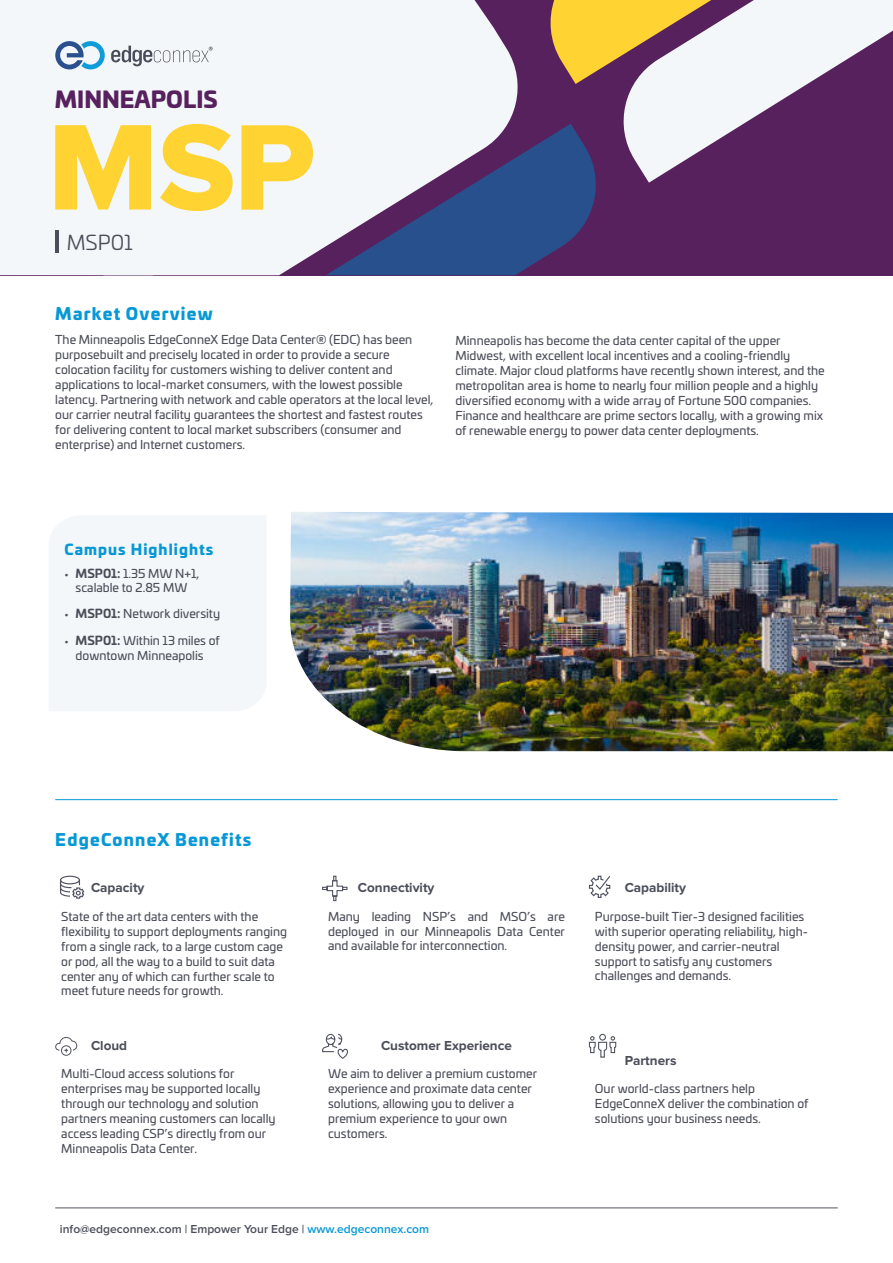
<style>
.page{position:relative;width:893px;height:1263px;background:#fff}
.page>*{position:absolute;margin:0;border:0;box-sizing:border-box;transform-origin:0 0}
.t1{font:126.45px "Proxima Nova Extrabld";color:#ffd332}
.t2{font:900 22.35px "Univia Pro";color:#57215d}
.t3{font:20.4px "Univia Pro";color:#4b4d58}
.t4{font:900 16.5px "Univia Pro";letter-spacing:.075em;color:#0698d6}
.t5{font:900 14.55px "Univia Pro";letter-spacing:.075em;color:#0698d6}
.t6{font:700 13.5px "Proxima Nova";color:#4b4d58}
.t7{font:12px/15px "Univia Pro";color:#4b4d58}
.t8{font:600 12px "Proxima Nova";color:#4b4d58}
.s1{font-family:"Proxima Nova"}
.s2{font-weight:700}
.s3{color:#0698d6}
</style>
<div class="page">
<div style="left:0;top:0;width:893px;height:275px;background:#57215d"></div>
<div style="left:0;top:0;width:492px;height:275px;background:#f4f7f9"></div>
<svg style="left:550px;top:0;width:63px;height:84px"></svg>
<div style="left:103px;top:26px;width:415px;height:249px;background:#f4f7f9"></div>
<svg style="left:326px;top:124px;width:270px;height:151px"></svg>
<svg style="left:613px;top:0;width:280px;height:183px"></svg>
<hr style="left:55px;top:1207px;width:783px;height:1px;background:#525561">
<hr style="left:55px;top:231px;width:4px;height:22px;background:#4b4d58">
<hr style="left:55px;top:799px;width:783px;height:1px;background:#0698d6">
<svg style="left:322px;top:875px;width:26px;height:27px"></svg>
<svg style="left:60px;top:875px;width:25px;height:24px"></svg>
<svg style="left:588px;top:875px;width:23px;height:23px"></svg>
<svg style="left:55px;top:1037px;width:23px;height:19px"></svg>
<svg style="left:322px;top:1033px;width:26px;height:26px"></svg>
<svg style="left:588px;top:1033px;width:29px;height:25px"></svg>
<div style="left:49px;top:516px;width:217px;height:195px;background:#f4f7f9"></div>
<img style="left:290px;top:512px;width:603px;height:239px">
<svg style="left:111px;top:46px;width:102px;height:20px;background:#cfd2d6"></svg>
<svg style="left:55px;top:41px;width:50px;height:28px"></svg>
<h2 class="t2" style="left:55px;top:81px;width:164px">MINNEAPOLIS</h2>
<h1 class="t1" style="left:48px;top:95px;width:269px">MSP</h1>
<h3 class="t3" style="left:67px;top:228px;width:67px">MSP01</h3>
<h3 class="t4" style="left:55px;top:300px;width:159px">Market Overview</h3>
<p class="t7" style="left:55px;top:331px;width:380px">The Minneapolis EdgeConneX Edge Data Center® (EDC) has been purposebuilt and precisely located in order to provide a secure colocation facility for customers wishing to deliver content and applications to local-market consumers, with the lowest possible latency. Partnering with network and cable operators at the local level, our carrier neutral facility guarantees the shortest and fastest routes for delivering content to local market subscribers (consumer and enterprise) and Internet customers.</p>
<p class="t7" style="left:455px;top:332px;width:371px">Minneapolis has become the data center capital of the upper Midwest, with excellent local incentives and a cooling-friendly climate. Major cloud platforms have recently shown interest, and the metropolitan area is home to nearly four million people and a highly diversified economy with a wide array of Fortune 500 companies.<br>Finance and healthcare are prime sectors locally, with a growing mix of renewable energy to power data center deployments.</p>
<p class="t5" style="left:64px;top:537px;width:151px">Campus Highlights</p>
<p class="t7" style="left:64px;top:565px;width:136px;line-height:14.4px;text-align:center"><span class="s1">•</span> <span class="s2">MSP01:</span> 1.35 MW N+1, scalable to 2.85 MW</p>
<p class="t7" style="left:64px;top:606px;width:157px"><span class="s1">•</span> <span class="s2">MSP01:</span> Network diversity</p>
<p class="t7" style="left:64px;top:632px;width:157px;text-align:center"><span class="s1">•</span> <span class="s2">MSP01:</span> Within 13 miles of downtown Minneapolis</p>
<h3 class="t4" style="left:55px;top:826px;width:198px">EdgeConneX Benefits</h3>
<p class="t6" style="left:91px;top:882px;width:55px">Capacity</p>
<p class="t7" style="left:61px;top:908px;width:227px">State of the art data centers with the flexibility to support deployments ranging from a single rack, to a large custom cage or pod, all the way to a build to suit data center any of which can further scale to meet future needs for growth.</p>
<p class="t6" style="left:91px;top:1039px;width:38px">Cloud</p>
<p class="t7" style="left:61px;top:1066px;width:216px">Multi-Cloud access solutions for enterprises may be supported locally through our technology and solution partners meaning customers can locally access leading CSP’s directly from our Minneapolis Data Center.</p>
<p class="t6" style="left:358px;top:882px;width:78px">Connectivity</p>
<p class="t7" style="left:328px;top:908px;width:238px;text-align:justify">Many leading NSP’s and MSO’s are deployed in our Minneapolis Data Center and available for interconnection.</p>
<p class="t6" style="left:381px;top:1039px;width:132px">Customer Experience</p>
<p class="t7" style="left:328px;top:1066px;width:210px">We aim to deliver a premium customer experience and proximate data center solutions, allowing you to deliver a premium experience to your own customers.</p>
<p class="t8" style="left:60px;top:1222px;width:371px">info@edgeconnex.com | Empower Your Edge | <span class="s3">www.edgeconnex.com</span></p>
<p class="t6" style="left:625px;top:882px;width:63px">Capability</p>
<p class="t7" style="left:595px;top:908px;width:215px">Purpose-built Tier-3 designed facilities with superior operating reliability, high&shy;density power, and carrier-neutral support to satisfy any customers challenges and demands.</p>
<p class="t6" style="left:625px;top:1054px;width:53px">Partners</p>
<p class="t7" style="left:595px;top:1081px;width:215px">Our world-class partners help<br>EdgeConneX deliver the combination of solutions your business needs.</p>
</div>
